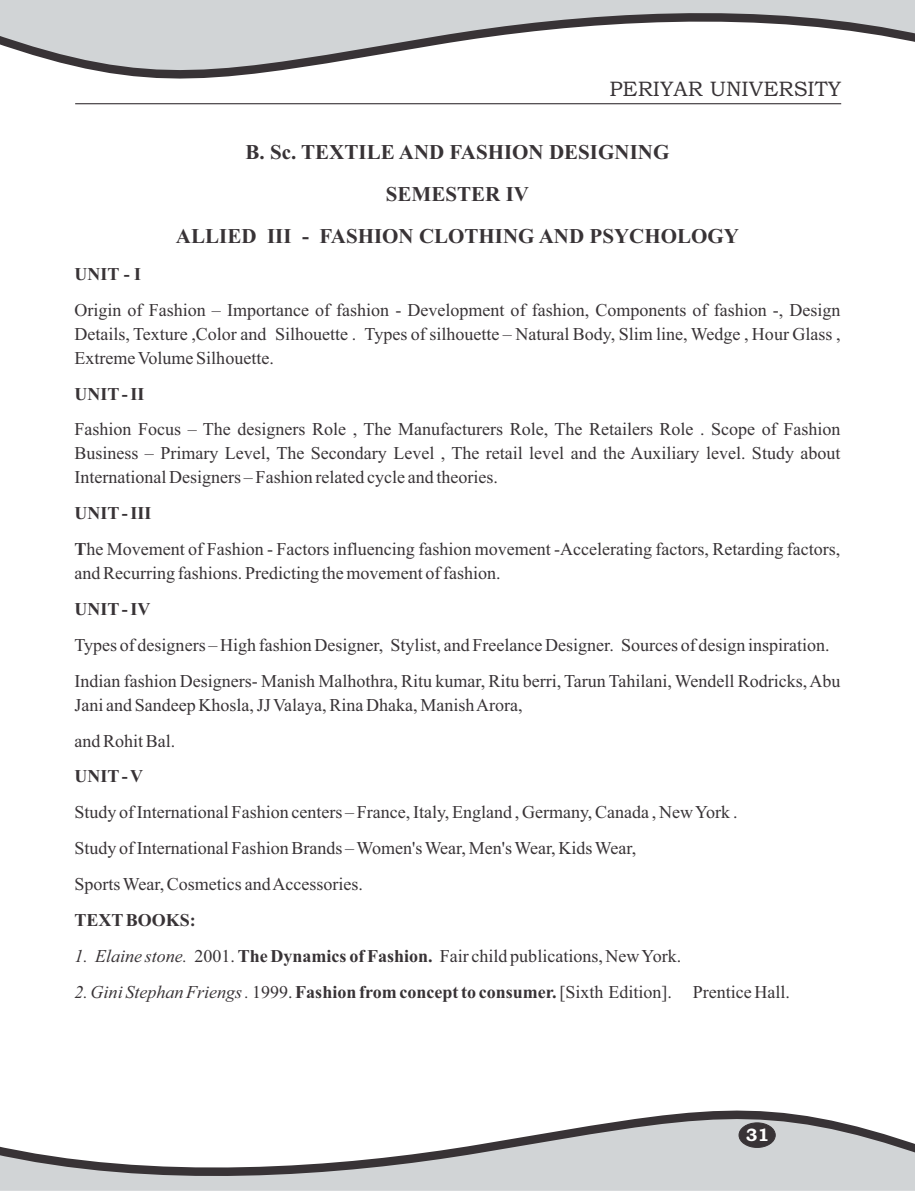
<style>
.page{position:relative;width:915px;height:1191px;background:#fff}
.page>*{position:absolute;margin:0;border:0;box-sizing:border-box;transform-origin:0 0}
.t1{font:700 21px/41.8px "Times New Roman";color:#383336;text-align:center}
.t2{font:21px "Bookman Old Style";color:#383336}
.t3{font:18px/35.8px "Times New Roman";color:#383336}
.t4{font:700 18px "Times New Roman";color:#383336}
.t5{font:700 18px "Bookman Old Style";color:#fff}
.s1{font-weight:700}
.s2{font-style:italic}
</style>
<div class="page">
<svg style="left:0;top:0;width:914px;height:79px;fill:#d1d4d6"></svg>
<svg style="left:0;top:1110px;width:914px;height:80px;fill:#d1d4d6"></svg>
<hr style="left:75px;top:103px;width:765px;height:1px;background:#383336">
<div style="left:738px;top:1122px;width:37px;height:25px;background:#383336;border:1px solid #383336;border-radius:50%"></div>
<p class="t2" style="left:609px;top:81px;width:233px">PERIYAR UNIVERSITY</p>
<p class="t1" style="left:176px;top:133px;width:564px">B. Sc. TEXTILE AND FASHION DESIGNING<br>SEMESTER IV<br>ALLIED III - FASHION CLOTHING AND PSYCHOLOGY</p>
<p class="t4" style="left:74px;top:268px;width:68px">UNIT - I</p>
<p class="t3" style="left:74px;top:299px;width:767px;line-height:23.9px;text-align:justify">Origin of Fashion – Importance of fashion - Development of fashion, Components of fashion -, Design Details, Texture ,Color and Silhouette . Types of silhouette – Natural Body, Slim line, Wedge , Hour Glass , Extreme Volume Silhouette.</p>
<p class="t4" style="left:74px;top:387px;width:72px">UNIT - II</p>
<p class="t3" style="left:74px;top:419px;width:767px;line-height:23.9px;text-align:justify">Fashion Focus – The designers Role , The Manufacturers Role, The Retailers Role . Scope of Fashion Business – Primary Level, The Secondary Level , The retail level and the Auxiliary level. Study about International Designers – Fashion related cycle and theories.</p>
<p class="t3" style="left:74px;top:497px;width:767px"><span class="s1">UNIT - III<br>T</span>he Movement of Fashion - Factors influencing fashion movement -Accelerating factors, Retarding factors,</p>
<p class="t3" style="left:74px;top:557px;width:427px">and Recurring fashions. Predicting the movement of fashion.</p>
<p class="t4" style="left:74px;top:603px;width:78px">UNIT - IV</p>
<p class="t3" style="left:74px;top:628px;width:767px">Types of designers – High fashion Designer, Stylist, and Freelance Designer. Sources of design inspiration.<br>Indian fashion Designers- Manish Malhothra, Ritu kumar, Ritu berri, Tarun Tahilani, Wendell Rodricks, Abu</p>
<p class="t3" style="left:74px;top:688px;width:449px">Jani and Sandeep Khosla, JJ Valaya, Rina Dhaka, Manish Arora, and Rohit Bal.</p>
<p class="t4" style="left:74px;top:770px;width:70px">UNIT - V</p>
<p class="t3" style="left:74px;top:796px;width:664px">Study of International Fashion centers – France, Italy, England , Germany, Canada , New York .<br>Study of International Fashion Brands – Women's Wear, Men's Wear, Kids Wear,<br>Sports Wear, Cosmetics and Accessories.</p>
<p class="t4" style="left:74px;top:914px;width:123px">TEXT BOOKS:</p>
<p class="t3" style="left:74px;top:939px;width:608px"><span class="s2">1. Elaine stone.</span> 2001. <span class="s1">The Dynamics of Fashion.</span> Fair child publications, New York.</p>
<p class="t3" style="left:74px;top:975px;width:716px"><span class="s2">2. Gini Stephan Friengs .</span> 1999. <span class="s1">Fashion from concept to consumer.</span> [Sixth Edition]. Prentice Hall.</p>
<p class="t5" style="left:745px;top:1128px;width:25px">31</p>
</div>
